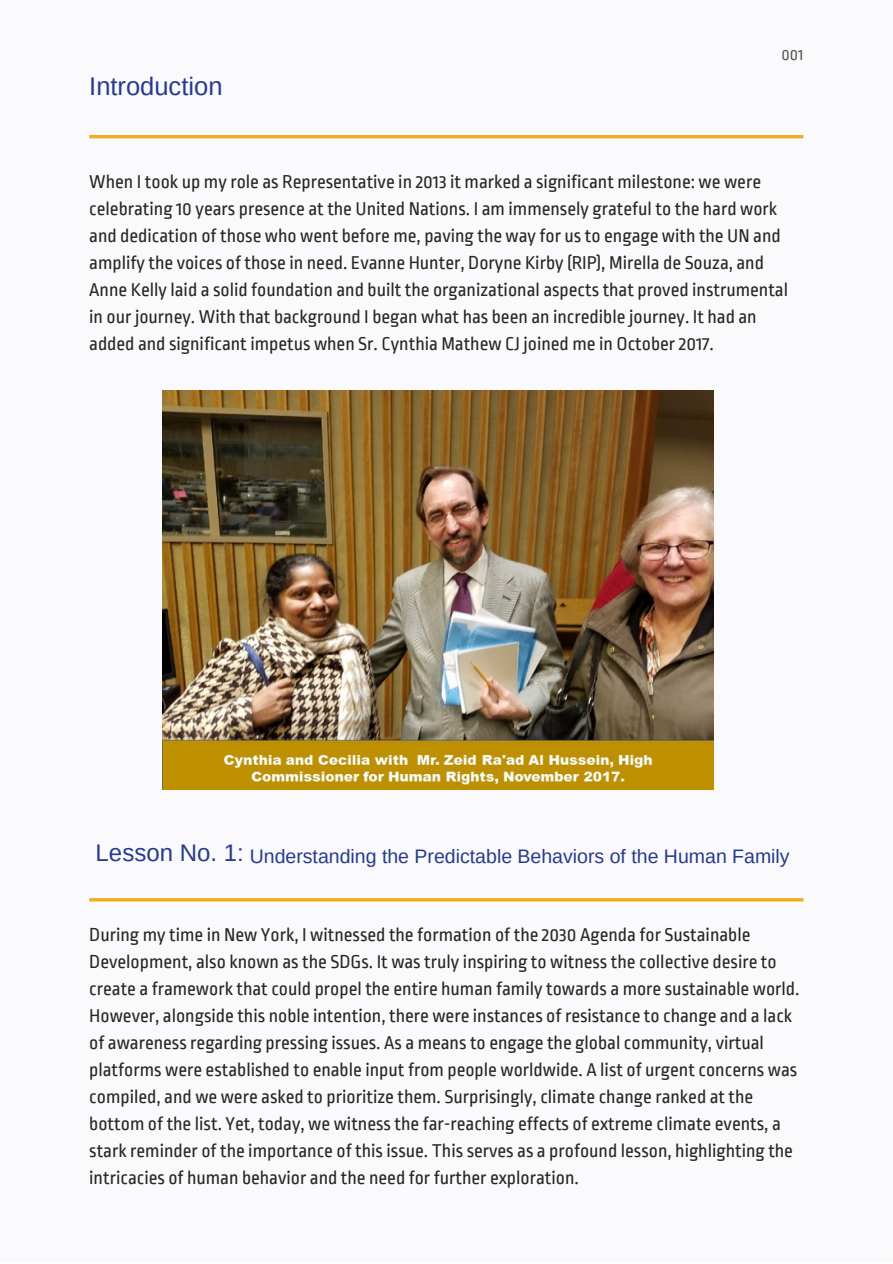
<style>
.page{position:relative;width:893px;height:1264px;background:#fff}
.page>*{position:absolute;margin:0;border:0;box-sizing:border-box;transform-origin:0 0}
.t1{font:25.5px "Arimo";color:#273b8a}
.t2{font:24px "Arimo";color:#273b8a}
.t3{font:19.5px/27px "Ropa Sans";color:#272727}
.t4{font:19.5px "Arimo";color:#273b8a}
.t5{font:16.65px "Ropa Sans";color:#555}
</style>
<div class="page">
<div style="left:0;top:0;width:892px;height:1262px;background:#faf9fb"></div>
<hr style="left:89px;top:135px;width:714px;height:3px;background:#f3ab21">
<img style="left:163px;top:391px;width:551px;height:398px">
<hr style="left:89px;top:898px;width:714px;height:3px;background:#f3ab21">
<p class="t1" style="left:89px;top:72px;width:135px">Introduction</p>
<p class="t5" style="left:781px;top:46px;width:23px">001</p>
<p class="t3" style="left:89px;top:169px;width:700px">When I took up my role as Representative in 2013 it marked a significant milestone: we were celebrating 10 years presence at the United Nations. I am immensely grateful to the hard work and dedication of those who went before me, paving the way for us to engage with the UN and amplify the voices of those in need. Evanne Hunter, Doryne Kirby (RIP), Mirella de Souza, and Anne Kelly laid a solid foundation and built the organizational aspects that proved instrumental in our journey. With that background I began what has been an incredible journey. It had an added and significant impetus when Sr. Cynthia Mathew CJ joined me in October 2017.</p>
<p class="t2" style="left:96px;top:839px;width:150px">Lesson No. 1:</p>
<p class="t4" style="left:250px;top:845px;width:541px">Understanding the Predictable Behaviors of the Human Family</p>
<p class="t3" style="left:89px;top:921px;width:711px">During my time in New York, I witnessed the formation of the 2030 Agenda for Sustainable Development, also known as the SDGs. It was truly inspiring to witness the collective desire to create a framework that could propel the entire human family towards a more sustainable world.<br>However, alongside this noble intention, there were instances of resistance to change and a lack of awareness regarding pressing issues. As a means to engage the global community, virtual platforms were established to enable input from people worldwide. A list of urgent concerns was compiled, and we were asked to prioritize them. Surprisingly, climate change ranked at the bottom of the list. Yet, today, we witness the far-reaching effects of extreme climate events, a stark reminder of the importance of this issue. This serves as a profound lesson, highlighting the intricacies of human behavior and the need for further exploration.</p>
</div>
